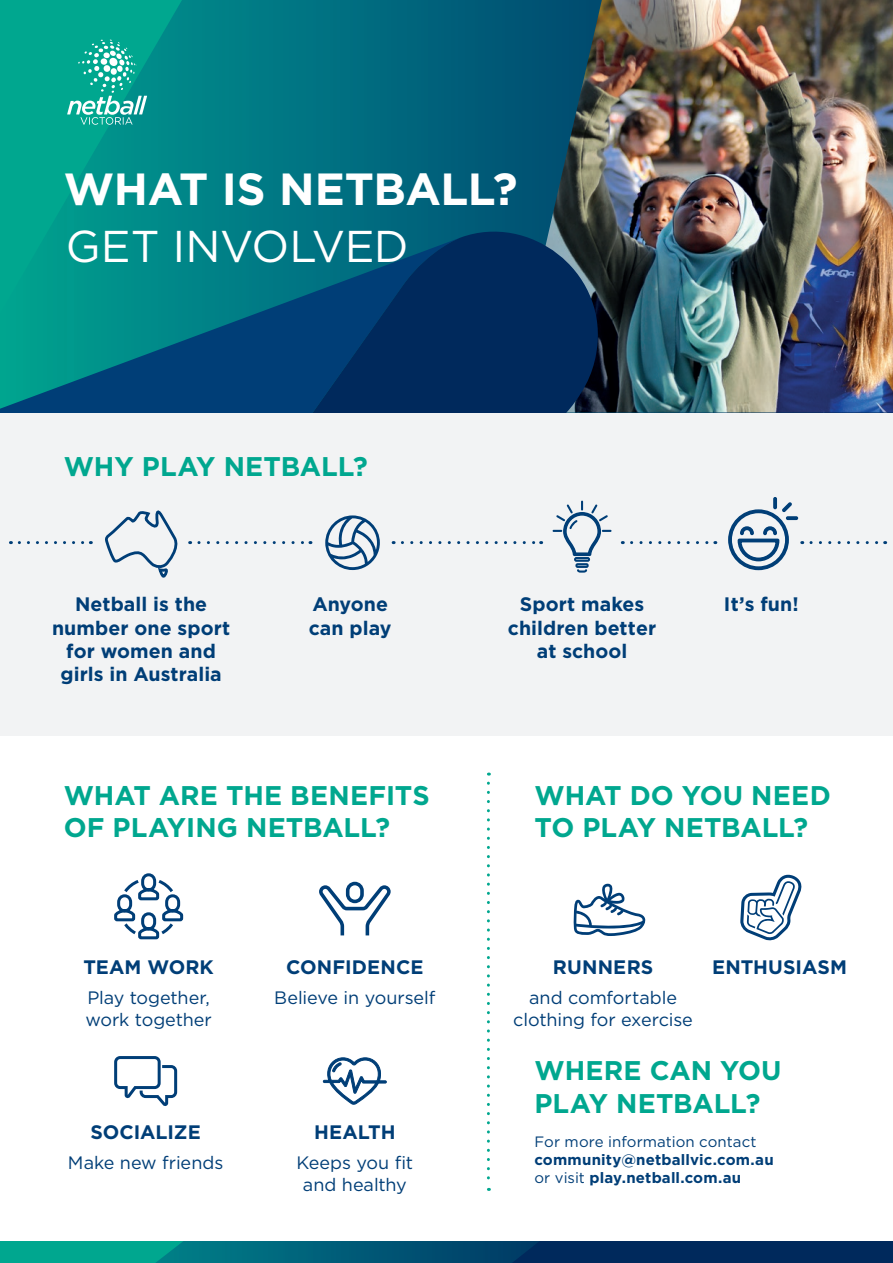
<style>
.page{position:relative;width:893px;height:1263px;background:#fff}
.page>*{position:absolute;margin:0;border:0;box-sizing:border-box;transform-origin:0 0}
.t1{font:700 45px "Gotham";letter-spacing:-.01em;color:#fff}
.t2{font:44.55px "Gotham";letter-spacing:-.01em;color:#fff}
.t3{font:700 27px/32.4px "Gotham";color:#00a78f}
.t4{font:700 19.5px/23.4px "Gotham";letter-spacing:.005em;color:#003e77;text-align:center}
.t5{font:18px/21.6px "Gotham";letter-spacing:-.005em;color:#003e77;text-align:center}
.t6{font:700 15px/18px "Gotham";letter-spacing:.01em;color:#003e77}
.s1{font-weight:400}
</style>
<div class="page">
<div style="left:0;top:413px;width:893px;height:323px;background:#f2f3f4"></div>
<div style="left:0;top:0;width:893px;height:412px;background:#005a77"></div>
<img style="left:553px;top:0;width:340px;height:412px">
<svg style="left:487px;top:783px;width:3px;height:408px"></svg>
<svg style="left:0;top:0;width:417px;height:213px;background:#008486"></svg>
<svg style="left:0;top:213px;width:605px;height:199px;background:#015873"></svg>
<svg style="left:67px;top:40px;width:80px;height:85px;background:#32b4a4"></svg>
<svg style="left:573px;top:884px;width:73px;height:52px"></svg>
<svg style="left:323px;top:1057px;width:64px;height:48px"></svg>
<svg style="left:114px;top:873px;width:70px;height:67px"></svg>
<svg style="left:319px;top:882px;width:72px;height:53px"></svg>
<div style="left:773px;top:497px;width:4px;height:12px;border:2px solid #003e77"></div>
<svg style="left:114px;top:1056px;width:64px;height:50px"></svg>
<svg style="left:553px;top:501px;width:58px;height:72px"></svg>
<svg style="left:740px;top:874px;width:62px;height:67px"></svg>
<svg style="left:19px;top:541px;width:72px;height:3px"></svg>
<svg style="left:199px;top:541px;width:112px;height:3px"></svg>
<svg style="left:402px;top:541px;width:140px;height:3px"></svg>
<svg style="left:632px;top:541px;width:84px;height:3px"></svg>
<svg style="left:728px;top:498px;width:75px;height:73px"></svg>
<svg style="left:811px;top:541px;width:75px;height:3px"></svg>
<svg style="left:325px;top:515px;width:55px;height:55px"></svg>
<svg style="left:105px;top:510px;width:73px;height:68px"></svg>
<div style="left:0;top:1242px;width:893px;height:21px;background:#00295c"></div>
<svg style="left:0;top:1242px;width:538px;height:21px;background:#00727e"></svg>
<p class="t1" style="left:64px;top:159px;width:455px">WHAT IS NETBALL?</p>
<p class="t2" style="left:66px;top:218px;width:344px">GET INVOLVED</p>
<p class="t3" style="left:64px;top:450px;width:306px">WHY PLAY NETBALL?</p>
<p class="t4" style="left:52px;top:592px;width:180px">Netball is the number one sport for women and girls in Australia</p>
<p class="t4" style="left:309px;top:592px;width:84px;text-align:left">Anyone can play</p>
<p class="t4" style="left:508px;top:592px;width:150px">Sport makes children better at school</p>
<p class="t4" style="left:724px;top:592px;width:76px">It’s fun!</p>
<p class="t3" style="left:64px;top:779px;width:367px">WHAT ARE THE BENEFITS<br>OF PLAYING NETBALL?</p>
<p class="t3" style="left:534px;top:779px;width:298px">WHAT DO YOU NEED<br>TO PLAY NETBALL?</p>
<p class="t4" style="left:83px;top:955px;width:132px">TEAM WORK</p>
<p class="t5" style="left:85px;top:987px;width:128px;text-align:left">Play together, work together</p>
<p class="t4" style="left:90px;top:1120px;width:112px">SOCIALIZE</p>
<p class="t5" style="left:68px;top:1152px;width:157px">Make new friends</p>
<p class="t4" style="left:286px;top:955px;width:139px">CONFIDENCE</p>
<p class="t5" style="left:274px;top:987px;width:163px">Believe in yourself</p>
<p class="t4" style="left:314px;top:1120px;width:83px">HEALTH</p>
<p class="t5" style="left:297px;top:1152px;width:118px">Keeps you fit and healthy</p>
<p class="t4" style="left:553px;top:955px;width:102px">RUNNERS</p>
<p class="t5" style="left:513px;top:987px;width:181px">and comfortable clothing for exercise</p>
<p class="t4" style="left:712px;top:955px;width:136px">ENTHUSIASM</p>
<p class="t3" style="left:534px;top:1054px;width:249px">WHERE CAN YOU<br>PLAY NETBALL?</p>
<p class="t6" style="left:534px;top:1132px;width:241px"><span class="s1">For more information contact </span>community@netballvic.com.au</p>
<p class="t6" style="left:534px;top:1168px;width:208px"><span class="s1">or visit</span> play.netball.com.au</p>
</div>
